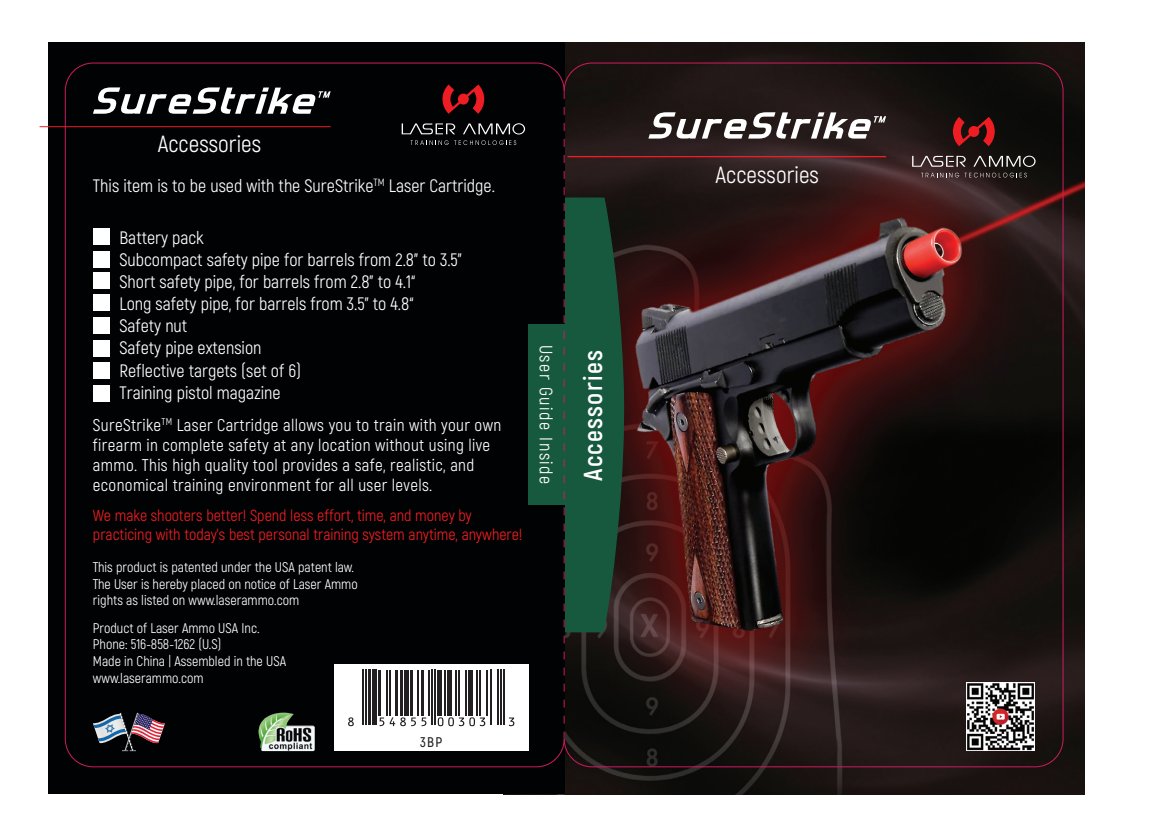
<style>
.page{position:relative;width:1170px;height:840px;background:#fff}
.page>*{position:absolute;margin:0;border:0;box-sizing:border-box;transform-origin:0 0}
.t1{font:700 26px "Akrobat";letter-spacing:.05em;color:#fff}
.t2{font:23.4px "Akrobat";letter-spacing:.005em;color:#fff}
.t3{font:18px/22px "Akrobat";color:#fff}
.t4{font:18px "Akrobat";letter-spacing:.085em;color:#fff}
.t5{font:17px/20px "Akrobat";letter-spacing:.02em;color:#fff}
.t6{font:16px/19.2px "Akrobat";color:#ee1d23}
.t7{font:14px/16.8px "Akrobat";color:#fff}
.t8{font:600 14px "Akrobat";color:#231f20}
</style>
<div class="page">
<img style="left:564px;top:43px;width:521px;height:750px">
<svg style="left:566px;top:197px;width:60px;height:435px;background:#195039"></svg>
<div style="left:48px;top:42px;width:516px;height:751px;background:#010203"></div>
<svg style="left:93px;top:87px;width:238px;height:27px"></svg>
<hr style="left:568px;top:156px;width:318px;height:1px;background:#ee1d23">
<svg style="left:912px;top:156px;width:124px;height:21px;background:#483e3d"></svg>
<svg style="left:953px;top:117px;width:42px;height:29px"></svg>
<svg style="left:648px;top:112px;width:238px;height:26px"></svg>
<hr style="left:40px;top:126px;width:291px;height:1px;background:#ee1d23">
<svg style="left:411px;top:140px;width:105px;height:5px"></svg>
<svg style="left:402px;top:123px;width:53px;height:11px"></svg>
<svg style="left:463px;top:123px;width:62px;height:11px"></svg>
<svg style="left:442px;top:84px;width:42px;height:30px"></svg>
<div style="left:528px;top:324px;width:40px;height:181px;background:#17593f"></div>
<div style="left:334px;top:663px;width:194px;height:86px;background:#fff"></div>
<div style="left:93px;top:228px;width:17px;height:17px;background:#fff"></div>
<div style="left:93px;top:251px;width:17px;height:16px;background:#fff"></div>
<div style="left:93px;top:272px;width:17px;height:17px;background:#fff"></div>
<div style="left:93px;top:294px;width:17px;height:17px;background:#fff"></div>
<div style="left:93px;top:317px;width:17px;height:16px;background:#fff"></div>
<div style="left:93px;top:340px;width:17px;height:16px;background:#fff"></div>
<div style="left:93px;top:362px;width:17px;height:16px;background:#fff"></div>
<div style="left:93px;top:384px;width:17px;height:17px;background:#fff"></div>
<img style="left:258px;top:712px;width:57px;height:38px">
<svg style="left:93px;top:712px;width:72px;height:39px"></svg>
<hr style="left:362px;top:669px;width:1px;height:55px;background:#231f20">
<hr style="left:365px;top:669px;width:1px;height:55px;background:#231f20">
<hr style="left:368px;top:669px;width:3px;height:55px;background:#231f20">
<hr style="left:373px;top:669px;width:4px;height:55px;background:#231f20">
<hr style="left:379px;top:669px;width:2px;height:46px;background:#231f20">
<hr style="left:386px;top:669px;width:1px;height:46px;background:#231f20">
<hr style="left:389px;top:669px;width:1px;height:46px;background:#231f20">
<hr style="left:395px;top:669px;width:3px;height:46px;background:#231f20">
<hr style="left:400px;top:669px;width:2px;height:46px;background:#231f20">
<hr style="left:404px;top:669px;width:4px;height:46px;background:#231f20">
<hr style="left:410px;top:669px;width:3px;height:46px;background:#231f20">
<hr style="left:418px;top:669px;width:1px;height:46px;background:#231f20">
<hr style="left:421px;top:669px;width:2px;height:46px;background:#231f20">
<hr style="left:428px;top:669px;width:1px;height:46px;background:#231f20">
<hr style="left:431px;top:669px;width:1px;height:55px;background:#231f20">
<hr style="left:434px;top:669px;width:1px;height:55px;background:#231f20">
<hr style="left:437px;top:669px;width:4px;height:46px;background:#231f20">
<hr style="left:445px;top:669px;width:1px;height:46px;background:#231f20">
<hr style="left:448px;top:669px;width:4px;height:46px;background:#231f20">
<hr style="left:455px;top:669px;width:1px;height:46px;background:#231f20">
<hr style="left:458px;top:669px;width:1px;height:46px;background:#231f20">
<hr style="left:466px;top:669px;width:1px;height:46px;background:#231f20">
<hr style="left:469px;top:669px;width:4px;height:46px;background:#231f20">
<hr style="left:476px;top:669px;width:2px;height:46px;background:#231f20">
<hr style="left:479px;top:669px;width:1px;height:46px;background:#231f20">
<hr style="left:487px;top:669px;width:1px;height:46px;background:#231f20">
<hr style="left:490px;top:669px;width:1px;height:55px;background:#231f20">
<hr style="left:497px;top:669px;width:1px;height:55px;background:#231f20">
<hr style="left:500px;top:669px;width:2px;height:55px;background:#231f20">
<hr style="left:503px;top:669px;width:2px;height:55px;background:#231f20">
<svg style="left:348px;top:717px;width:6px;height:8px"></svg>
<svg style="left:509px;top:717px;width:5px;height:8px"></svg>
<svg style="left:380px;top:717px;width:4px;height:8px"></svg>
<svg style="left:390px;top:717px;width:26px;height:8px"></svg>
<svg style="left:422px;top:717px;width:4px;height:8px"></svg>
<svg style="left:438px;top:717px;width:47px;height:8px"></svg>
<img style="left:967px;top:681px;width:68px;height:68px">
<p class="t2" style="left:158px;top:130px;width:105px">Accessories</p>
<p class="t3" style="left:93px;top:175px;width:404px">This item is to be used with the SureStrike<sup>TM</sup> Laser Cartridge.</p>
<p class="t3" style="left:119px;top:227px;width:344px">Battery pack<br>Subcompact safety pipe for barrels from 2.8” to 3.5”<br>Short safety pipe, for barrels from 2.8" to 4.1“<br>Long safety pipe, for barrels from 3.5" to 4.8“<br>Safety nut<br>Safety pipe extension<br>Reflective targets (set of 6)<br>Training pistol magazine</p>
<p class="t5" style="left:93px;top:414px;width:410px">SureStrike<sup>TM</sup> Laser Cartridge allows you to train with your own firearm in complete safety at any location without using live ammo. This high quality tool provides a safe, realistic, and economical training environment for all user levels.</p>
<p class="t6" style="left:93px;top:505px;width:431px">We make shooters better! Spend less effort, time, and money by practicing with today’s best personal training system anytime, anywhere!</p>
<p class="t7" style="left:93px;top:558px;width:266px">This product is patented under the USA patent law.<br>The User is hereby placed on notice of Laser Ammo rights as listed on www.laserammo.com</p>
<p class="t7" style="left:93px;top:619px;width:195px">Product of Laser Ammo USA Inc.<br>Phone: 516-858-1262 (U.S)<br>Made in China | Assembled in the USA www.laserammo.com</p>
<p class="t4" style="left:557px;top:344px;width:141px;rotate:90deg">User Guide Inside</p>
<p class="t8" style="left:420px;top:732px;width:24px">3BP</p>
<h1 class="t1" style="left:577px;top:480px;width:132px;rotate:-90deg">Accessories</h1>
<p class="t2" style="left:715px;top:161px;width:105px">Accessories</p>
</div>
